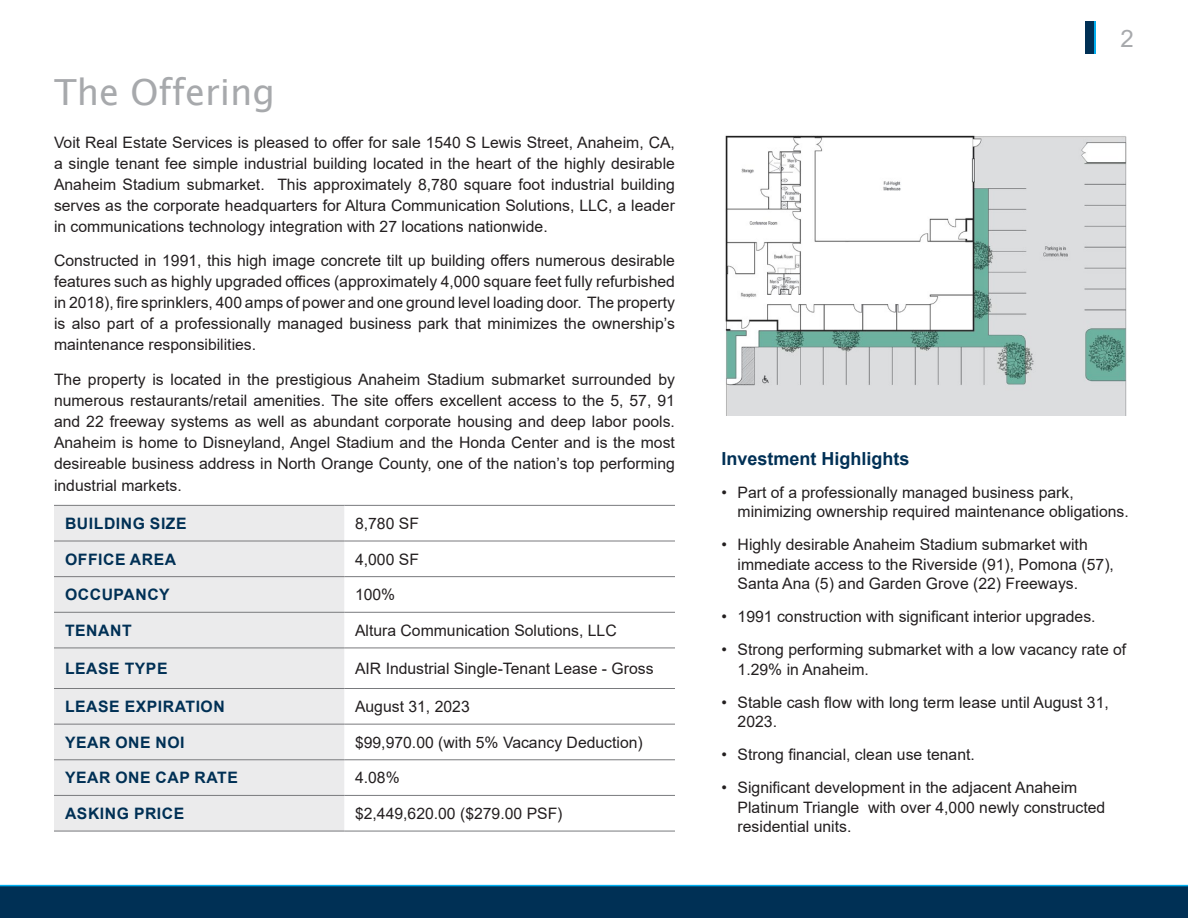
<style>
.page{position:relative;width:1188px;height:918px;background:#fff}
.page>*{position:absolute;margin:0;border:0;box-sizing:border-box;transform-origin:0 0}
.Heading{font:36px "Lucida Sans";color:#a7a9ac}
.t1{font:24px "Arial";color:#a7a9ac}
.Subheading{font:700 18px "Arial";color:#003055}
.Copy{font:15.75px/21px "Arial";color:#231f20}
.Copy_-_bold_lead{font:700 15.75px "Arial";letter-spacing:.035em;color:#003055}
</style>
<div class="page">
<hr style="left:1094px;top:22px;width:2px;height:32px;background:#00aeef">
<div style="left:1085px;top:22px;width:9px;height:32px;background:#003055"></div>
<div style="left:0;top:886px;width:1188px;height:32px;background:#003055"></div>
<hr style="left:0;top:885px;width:1188px;height:1px;background:#00aeef">
<img style="left:725px;top:135px;width:402px;height:281px">
<div style="left:54px;top:506px;width:290px;height:325px;background:#ebebec"></div>
<hr style="left:54px;top:505px;width:290px;height:1px;background:#797a7d">
<hr style="left:344px;top:505px;width:331px;height:1px;background:#797a7d">
<hr style="left:54px;top:541px;width:290px;height:1px;background:#797a7d">
<hr style="left:344px;top:541px;width:331px;height:1px;background:#797a7d">
<hr style="left:54px;top:576px;width:290px;height:1px;background:#797a7d">
<hr style="left:344px;top:576px;width:331px;height:1px;background:#797a7d">
<hr style="left:54px;top:612px;width:290px;height:1px;background:#797a7d">
<hr style="left:344px;top:612px;width:331px;height:1px;background:#797a7d">
<hr style="left:54px;top:648px;width:290px;height:1px;background:#797a7d">
<hr style="left:344px;top:648px;width:331px;height:1px;background:#797a7d">
<hr style="left:54px;top:688px;width:290px;height:1px;background:#797a7d">
<hr style="left:344px;top:688px;width:331px;height:1px;background:#797a7d">
<hr style="left:54px;top:724px;width:290px;height:1px;background:#797a7d">
<hr style="left:344px;top:724px;width:331px;height:1px;background:#797a7d">
<hr style="left:54px;top:759px;width:290px;height:1px;background:#797a7d">
<hr style="left:344px;top:759px;width:331px;height:1px;background:#797a7d">
<hr style="left:54px;top:795px;width:290px;height:1px;background:#797a7d">
<hr style="left:344px;top:795px;width:331px;height:1px;background:#797a7d">
<hr style="left:54px;top:831px;width:290px;height:1px;background:#797a7d">
<hr style="left:344px;top:831px;width:331px;height:1px;background:#797a7d">
<p class="Heading" style="left:54px;top:72px;width:223px">The Offering</p>
<p class="Copy" style="left:54px;top:132px;width:622px;text-align:justify">Voit Real Estate Services is pleased to offer for sale 1540 S Lewis Street, Anaheim, CA, a single tenant fee simple industrial building located in the heart of the highly desirable Anaheim Stadium submarket. This approximately 8,780 square foot industrial building serves as the corporate headquarters for Altura Communication Solutions, LLC, a leader in communications technology integration with 27 locations nationwide.</p>
<p class="Copy" style="left:54px;top:250px;width:623px;text-align:justify">Constructed in 1991, this high image concrete tilt up building offers numerous desirable features such as highly upgraded offices (approximately 4,000 square feet fully refurbished in 2018), fire sprinklers, 400 amps of power and one ground level loading door. The property is also part of a professionally managed business park that minimizes the ownership’s maintenance responsibilities.</p>
<p class="Copy" style="left:54px;top:369px;width:622px;text-align:justify">The property is located in the prestigious Anaheim Stadium submarket surrounded by numerous restaurants/retail amenities. The site offers excellent access to the 5, 57, 91 and 22 freeway systems as well as abundant corporate housing and deep labor pools.<br>Anaheim is home to Disneyland, Angel Stadium and the Honda Center and is the most desireable business address in North Orange County, one of the nation’s top performing</p>
<p class="Copy" style="left:54px;top:475px;width:129px">industrial markets.</p>
<p class="Copy_-_bold_lead" style="left:65px;top:512px;width:123px">BUILDING SIZE</p>
<p class="Copy" style="left:355px;top:513px;width:65px">8,780 SF</p>
<p class="Copy_-_bold_lead" style="left:65px;top:548px;width:113px">OFFICE AREA</p>
<p class="Copy" style="left:355px;top:548px;width:65px">4,000 SF</p>
<p class="Copy_-_bold_lead" style="left:65px;top:584px;width:106px">OCCUPANCY</p>
<p class="Copy" style="left:355px;top:584px;width:42px">100%</p>
<p class="Copy_-_bold_lead" style="left:65px;top:619px;width:68px">TENANT</p>
<p class="Copy" style="left:355px;top:620px;width:263px">Altura Communication Solutions, LLC</p>
<p class="Copy_-_bold_lead" style="left:65px;top:657px;width:104px">LEASE TYPE</p>
<p class="Copy" style="left:355px;top:658px;width:300px">AIR Industrial Single-Tenant Lease - Gross</p>
<p class="Copy_-_bold_lead" style="left:65px;top:695px;width:161px">LEASE EXPIRATION</p>
<p class="Copy" style="left:355px;top:696px;width:116px">August 31, 2023</p>
<p class="Copy_-_bold_lead" style="left:65px;top:731px;width:121px">YEAR ONE NOI</p>
<p class="Copy" style="left:355px;top:732px;width:289px">$99,970.00 (with 5% Vacancy Deduction)</p>
<p class="Copy_-_bold_lead" style="left:65px;top:767px;width:174px">YEAR ONE CAP RATE</p>
<p class="Copy" style="left:355px;top:767px;width:46px">4.08%</p>
<p class="Copy_-_bold_lead" style="left:65px;top:802px;width:121px">ASKING PRICE</p>
<p class="Copy" style="left:355px;top:803px;width:209px">$2,449,620.00 ($279.00 PSF)</p>
<h2 class="t1" style="left:1121px;top:22px;width:15px">2</h2>
<p class="Subheading" style="left:721px;top:446px;width:190px">Investment Highlights</p>
<p class="Copy" style="left:738px;top:482px;width:393px;line-height:19.5px;text-indent:-16px">• Part of a professionally managed business park, minimizing ownership required maintenance obligations.</p>
<p class="Copy" style="left:738px;top:535px;width:378px;line-height:19.5px;text-indent:-16px">• Highly desirable Anaheim Stadium submarket with immediate access to the Riverside (91), Pomona (57),<br>Santa Ana (5) and Garden Grove (22) Freeways.</p>
<p class="Copy" style="left:721px;top:606px;width:376px">• 1991 construction with significant interior upgrades.</p>
<p class="Copy" style="left:738px;top:640px;width:390px;line-height:19.5px;text-indent:-16px">• Strong performing submarket with a low vacancy rate of<br>1.29% in Anaheim.</p>
<p class="Copy" style="left:738px;top:692px;width:373px;line-height:19.5px;text-indent:-16px">• Stable cash flow with long term lease until August 31,<br>2023.</p>
<p class="Copy" style="left:721px;top:744px;width:255px">• Strong financial, clean use tenant.</p>
<p class="Copy" style="left:738px;top:778px;width:369px;line-height:19.5px;text-indent:-16px">• Significant development in the adjacent Anaheim<br>Platinum Triangle with over 4,000 newly constructed residential units.</p>
</div>
